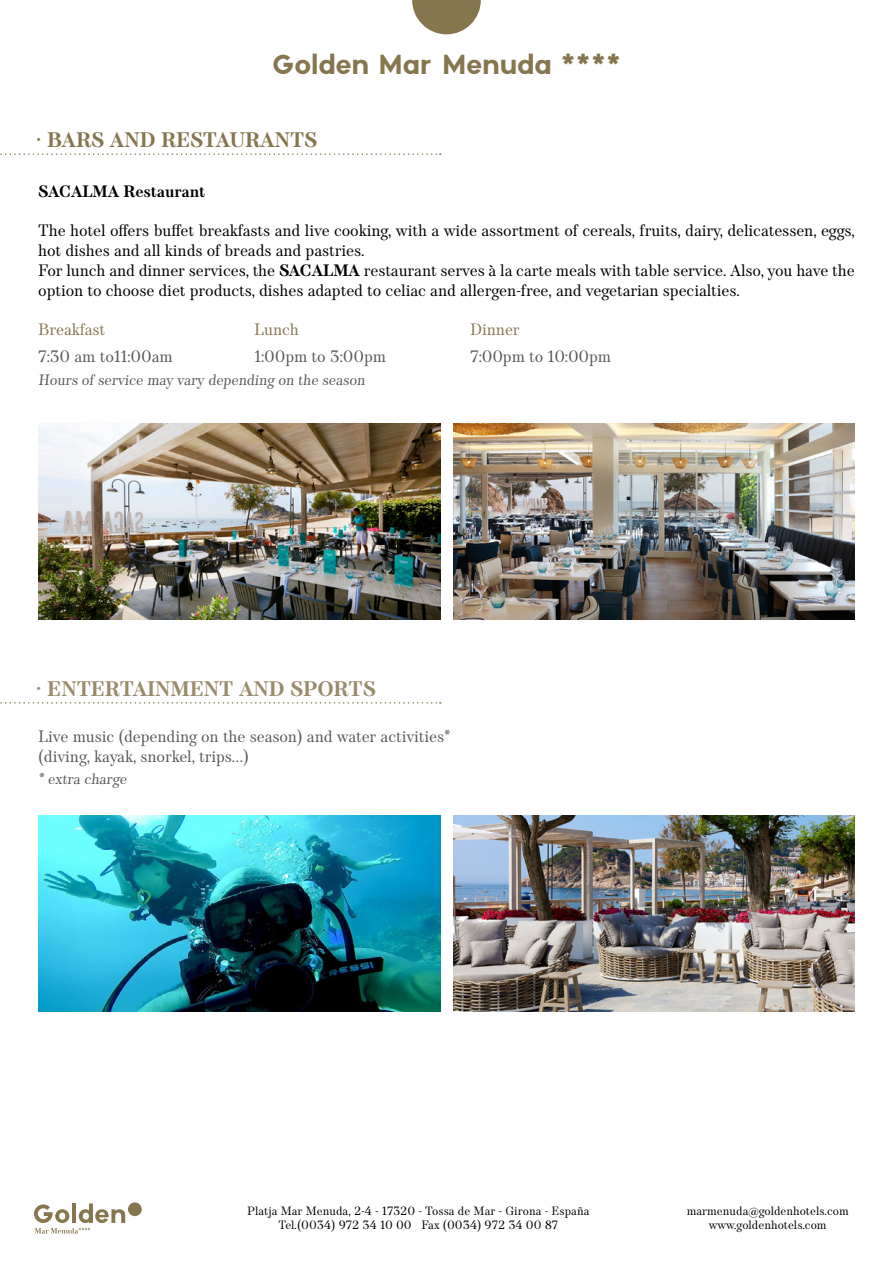
<style>
.page{position:relative;width:893px;height:1263px;background:#fff}
.page>*{position:absolute;margin:0;border:0;box-sizing:border-box;transform-origin:0 0}
.t1{font:700 27px "Pantra";letter-spacing:-.03em;color:#86764e}
.t2{font:700 21px "TT Barrels";letter-spacing:-.01em;color:#998a69}
.t3{font:700 21px "TT Barrels";letter-spacing:-.01em;color:#86764e}
.t4{font:16.5px/19.8px "TT Barrels";letter-spacing:-.01em;color:#000}
.t5{font:16.5px/19.8px "TT Barrels";letter-spacing:-.01em;color:#58595b}
.t6{font:16.5px "TT Barrels";letter-spacing:-.01em;color:#86764e}
.t7{font:700 16.5px "TT Barrels";letter-spacing:-.01em;color:#000}
.t8{font:15px "TT Barrels";color:#58595b}
.t9{font:12px/14.4px "TT Barrels";color:#000;text-align:center}
.s1{font-weight:700}
</style>
<div class="page">
<svg style="left:34px;top:1203px;width:91px;height:30px"></svg>
<div style="left:128px;top:1202px;width:14px;height:14px;background:#86764e;border-radius:50%"></div>
<svg style="left:412px;top:0;width:69px;height:34px"></svg>
<img style="left:38px;top:423px;width:403px;height:196px">
<img style="left:454px;top:423px;width:401px;height:196px">
<img style="left:38px;top:815px;width:403px;height:197px">
<img style="left:454px;top:815px;width:401px;height:197px">
<svg style="left:0;top:153px;width:441px;height:2px"></svg>
<svg style="left:0;top:702px;width:441px;height:2px"></svg>
<h1 class="t1" style="left:272px;top:48px;width:351px">Golden Mar Menuda ****</h1>
<p class="t3" style="left:36px;top:127px;width:283px">· BARS AND RESTAURANTS</p>
<p class="t7" style="left:38px;top:181px;width:169px">SACALMA Restaurant</p>
<p class="t4" style="left:38px;top:221px;width:818px">The hotel offers buffet breakfasts and live cooking, with a wide assortment of cereals, fruits, dairy, delicatessen, eggs, hot dishes and all kinds of breads and pastries.<br>For lunch and dinner services, the <span class="s1">SACALMA</span> restaurant serves à la carte meals with table service. Also, you have the option to choose diet products, dishes adapted to celiac and allergen-free, and vegetarian specialties.</p>
<p class="t6" style="left:38px;top:320px;width:69px">Breakfast</p>
<p class="t6" style="left:254px;top:320px;width:46px">Lunch</p>
<p class="t6" style="left:470px;top:320px;width:51px">Dinner</p>
<p class="t5" style="left:38px;top:347px;width:136px">7:30 am to11:00am</p>
<p class="t5" style="left:254px;top:347px;width:133px">1:00pm to 3:00pm</p>
<p class="t5" style="left:470px;top:347px;width:142px">7:00pm to 10:00pm</p>
<p class="t8" style="left:38px;top:371px;width:330px">Hours of service may vary depending on the season</p>
<p class="t2" style="left:36px;top:676px;width:342px">· ENTERTAINMENT AND SPORTS</p>
<p class="t5" style="left:38px;top:727px;width:414px">Live music (depending on the season) and water activities* (diving, kayak, snorkel, trips...)</p>
<p class="t8" style="left:38px;top:770px;width:92px">* extra charge</p>
<p class="t9" style="left:247px;top:1204px;width:344px">Platja Mar Menuda, 2-4 - 17320 - Tossa de Mar - Girona - España<br>Tel.(0034) 972 34 10 00 Fax (0034) 972 34 00 87</p>
<p class="t9" style="left:687px;top:1204px;width:163px">marmenuda@goldenhotels.com www.goldenhotels.com</p>
</div>
